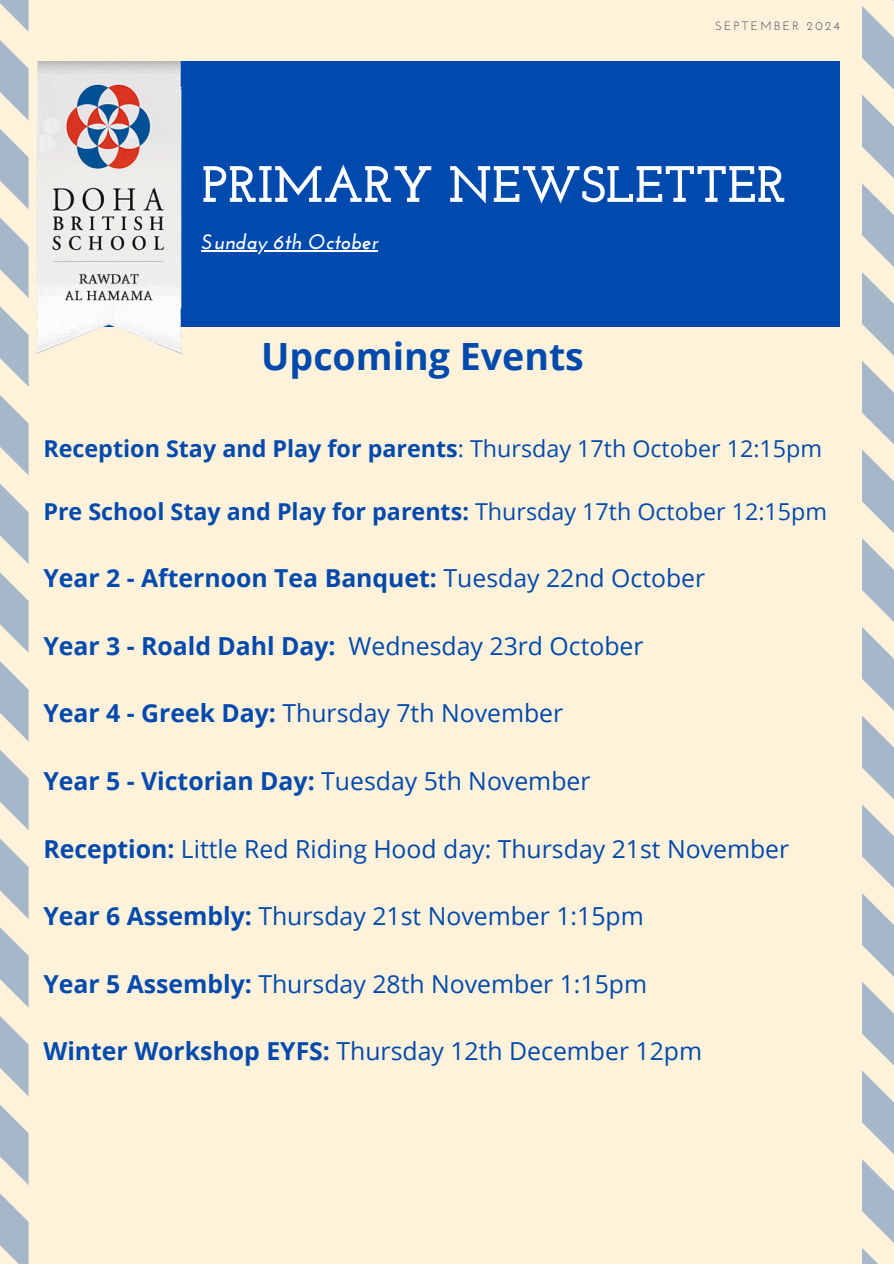
<style>
.page{position:relative;width:894px;height:1264px;background:#fff}
.page>*{position:absolute;margin:0;border:0;box-sizing:border-box;transform-origin:0 0}
.t1{font:700 51px "Josefin Slab";color:#fff}
.t2{font:700 37.5px "Open Sans";color:#004aad}
.t3{font:24.75px "Open Sans";color:#004aad}
.t4{font:700 24.75px "Open Sans";color:#004aad}
.t5{font:700 23.25px "Open Sans";color:#004aad}
.t6{font:italic 700 21px "Josefin Sans";color:#fff}
.t7{font:12px "Josefin Sans";letter-spacing:.2em;color:#2f344a}
.s1{font-weight:400}
.s2{font-weight:700}
</style>
<div class="page">
<div style="left:0;top:0;width:893px;height:1263px;background:#fff2db"></div>
<div style="left:54px;top:62px;width:785px;height:265px;background:#004aad"></div>
<svg style="left:0;top:0;width:29px;height:1263px"></svg>
<svg style="left:862px;top:6px;width:31px;height:1257px"></svg>
<img style="left:35px;top:62px;width:148px;height:293px">
<hr style="left:201px;top:250px;width:177px;height:1px;background:#fff">
<h1 class="t7" style="left:714px;top:21px;width:126px">SEPTEMBER 2024</h1>
<p class="t1" style="left:201px;top:164px;width:585px">PRIMARY NEWSLETTER</p>
<p class="t6" style="left:201px;top:233px;width:178px">Sunday 6th October</p>
<h4 class="t2" style="left:261px;top:330px;width:324px">Upcoming Events</h4>
<h2 class="t5" style="left:43px;top:432px;width:780px">Reception Stay and Play for parents<span class="s1">: Thursday 17th October 12:15pm</span></h2>
<h3 class="t5" style="left:43px;top:495px;width:785px">Pre School Stay and Play for parents: <span class="s1">Thursday 17th October 12:15pm</span></h3>
<h3 class="t4" style="left:43px;top:561px;width:663px">Year 2 - Afternoon Tea Banquet: <span class="s1">Tuesday 22nd October</span></h3>
<h3 class="t3" style="left:43px;top:628px;width:601px"><span class="s2">Year 3 - Roald Dahl Day:</span> Wednesday 23rd October</h3>
<h3 class="t3" style="left:43px;top:696px;width:521px"><span class="s2">Year 4 - Greek Day:</span> Thursday 7th November</h3>
<h3 class="t4" style="left:43px;top:763px;width:548px">Year 5 - Victorian Day: <span class="s1">Tuesday 5th November</span></h3>
<h3 class="t3" style="left:43px;top:831px;width:747px"><span class="s2">Reception:</span> Little Red Riding Hood day: Thursday 21st November</h3>
<h3 class="t3" style="left:43px;top:898px;width:601px"><span class="s2">Year 6 Assembly:</span> Thursday 21st November 1:15pm</h3>
<h3 class="t3" style="left:43px;top:966px;width:605px"><span class="s2">Year 5 Assembly:</span> Thursday 28th November 1:15pm</h3>
<h3 class="t3" style="left:43px;top:1033px;width:660px"><span class="s2">Winter Workshop EYFS:</span> Thursday 12th December 12pm</h3>
</div>
